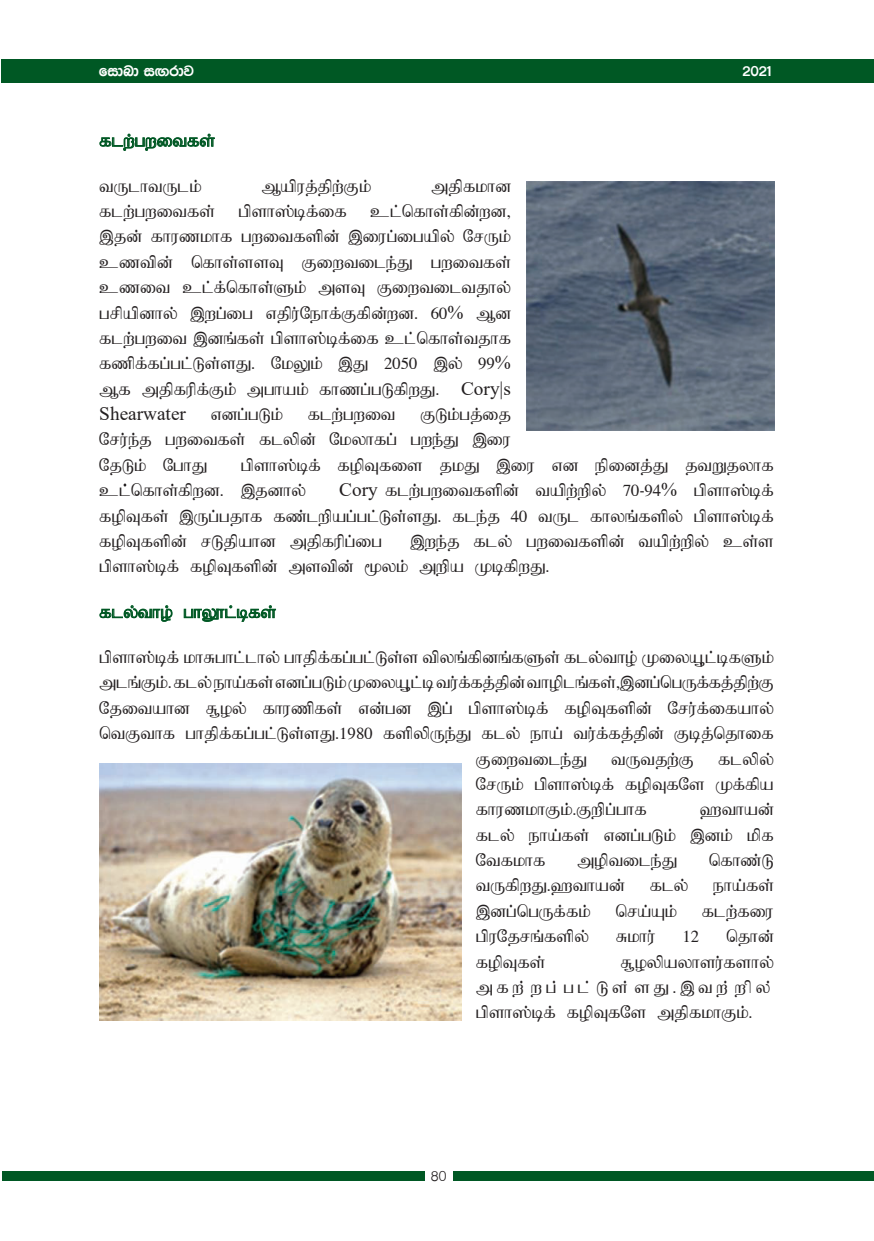
<style>
.page{position:relative;width:874px;height:1241px;background:#fff}
.page>*{position:absolute;margin:0;border:0;box-sizing:border-box;transform-origin:0 0}
.t1{font:19.25px/25.4px "Baamini";color:#231f20;text-align:justify}
.t2{font:19.25px "Baamini";color:#005824}
.t3{font:19.25px "Times New Roman";color:#231f20}
.t4{font:15.75px "FM Ganganeex";color:#fff}
.t5{font:15.75px "FM Malithix";color:#231f20}
.s1{font-family:"Times New Roman"}
</style>
<div class="page">
<div style="left:1px;top:60px;width:871px;height:23px;background:#005824"></div>
<div style="left:2px;top:1171px;width:871px;height:10px;background:#005824"></div>
<div style="left:424px;top:1167px;width:28px;height:17px;background:#fff"></div>
<svg style="left:99px;top:133px;width:116px;height:18px"></svg>
<svg style="left:99px;top:605px;width:74px;height:17px"></svg>
<svg style="left:183px;top:605px;width:93px;height:17px"></svg>
<img style="left:526px;top:182px;width:248px;height:248px">
<img style="left:99px;top:763px;width:362px;height:257px">
<p class="t4" style="left:99px;top:63px;width:96px">fidnd i`.rdj</p>
<p class="t4" style="left:742px;top:63px;width:30px">2021</p>
<p class="t2" style="left:99px;top:132px;width:117px">flw;gwitfs;</p>
<p class="t1" style="left:99px;top:174px;width:103px">tUlhtUlk;</p>
<p class="t1" style="left:261px;top:174px;width:111px">Mapuj;jpw;Fk;</p>
<p class="t1" style="left:99px;top:174px;width:413px;text-indent:331px">mjpfkhd flw;gwitfs; gpsh];bf;if cl;nfhs;fpd;wd&gt; ,jd; fhuzkhf gwitfspd; ,iug;igapy; NrUk; cztpd; nfhs;ssT Fiwtile;J gwitfs; czit cl;f;nfhs;Sk; msT Fiwtiltjhy; grpapdhy; ,wg;ig vjpu;Nehf;Ffpd;wd. 60<span class="s1">%</span> Md flw;gwit ,dq;fs; gpsh];bf;if cl;nfhs;tjhf fzpf;fg;gl;Ls;sJ. NkYk; ,J 2050 ,y; 99<span class="s1">% </span>Mf mjpfupf;Fk; mghak; fhzg;gLfpwJ. <span class="s1">Cory|s</span></p>
<p class="t3" style="left:99px;top:400px;width:88px">Shearwater</p>
<p class="t1" style="left:211px;top:402px;width:73px">vdg;gLk;</p>
<p class="t1" style="left:307px;top:402px;width:89px">flw;gwit</p>
<p class="t1" style="left:99px;top:402px;width:413px;text-indent:321px">FLk;gj;ij Nru;e;j gwitfs; flypd; Nkyhfg; gwe;J ,iu NjLk; NghJ</p>
<p class="t1" style="left:99px;top:453px;width:675px;text-indent:141px">gpsh];bf; fopTfis jkJ ,iu vd epidj;J jtWjyhf cl;nfhs;fpwd. ,jdhy;</p>
<p class="t1" style="left:99px;top:478px;width:675px;text-indent:240px"><span class="s1">Cory</span> flw;gwitfspd; tapw;wpy; 70-94<span class="s1">%</span> gpsh];bf; fopTfs; ,Ug;gjhf fz;lwpag;gl;Ls;sJ. fle;j 40 tUl fhyq;fspy; gpsh];bf; fopTfspd; rLjpahd mjpfupg;ig</p>
<p class="t1" style="left:99px;top:529px;width:675px;text-indent:311px">,we;j fly; gwitfspd; tapw;wpy; cs;s gpsh];bf; fopTfspd; mstpd; %yk; mwpa KbfpwJ.</p>
<p class="t2" style="left:99px;top:603px;width:178px">fly;tho; ghY}l;bfs;</p>
<p class="t1" style="left:99px;top:645px;width:675px">gpsh];bf; khRghl;lhy; ghjpf;fg;gl;Ls;s tpyq;fpdq;fSs; fly;tho; KiyA+l;bfSk;</p>
<p class="t1" style="left:99px;top:670px;width:675px">mlq;Fk;. fly; eha;fs; vdg;gLk; KiyA+l;b tu;f;fj;jpd; thoplq;fs;&gt;,dg;ngUf;fj;jpw;F</p>
<p class="t1" style="left:99px;top:696px;width:675px">Njitahd R+oy; fhuzpfs; vd;gd ,g; gpsh];bf; fopTfspd; Nru;f;ifahy;</p>
<p class="t1" style="left:99px;top:721px;width:675px">ntFthf ghjpf;fg;gl;Ls;sJ.1980 fspypUe;J fly; eha; tu;f;fj;jpd; Fbj;njhif</p>
<p class="t1" style="left:475px;top:746px;width:112px">Fiwtile;J</p>
<p class="t1" style="left:611px;top:746px;width:84px">tUtjw;F</p>
<p class="t1" style="left:475px;top:746px;width:299px;text-indent:242px">flypy; NrUk; gpsh];bf; fopTfNs Kf;fpa fhuzkhFk;.Fwpg;ghf</p>
<p class="t1" style="left:475px;top:797px;width:299px;text-indent:224px">`thad; fly; eha;fs; vdg;gLk; ,dk; kpf Ntfkhf</p>
<p class="t1" style="left:576px;top:848px;width:102px">moptile;J</p>
<p class="t1" style="left:708px;top:848px;width:66px">nfhz;L</p>
<p class="t1" style="left:475px;top:873px;width:150px">tUfpwJ.`thad;</p>
<p class="t1" style="left:649px;top:873px;width:40px">fly;</p>
<p class="t1" style="left:713px;top:873px;width:62px">eha;fs;</p>
<p class="t1" style="left:475px;top:899px;width:116px">,dg;ngUf;fk;</p>
<p class="t1" style="left:615px;top:899px;width:63px">nra;Ak;</p>
<p class="t1" style="left:701px;top:899px;width:73px">flw;fiu</p>
<p class="t1" style="left:475px;top:924px;width:114px">gpuNjrq;fspy;</p>
<p class="t1" style="left:615px;top:924px;width:41px">Rkhu;</p>
<p class="t1" style="left:682px;top:924px;width:18px">12</p>
<p class="t1" style="left:725px;top:924px;width:49px">njhd;</p>
<p class="t1" style="left:475px;top:949px;width:71px">fopTfs;</p>
<p class="t1" style="left:475px;top:949px;width:299px;text-indent:145px">R+oypayhsu;fshy; mfw;wg;gl;Ls;sJ.,tw;wpy; gpsh];bf; fopTfNs mjpfkhFk;.</p>
<p class="t5" style="left:430px;top:1167px;width:18px">80</p>
</div>
